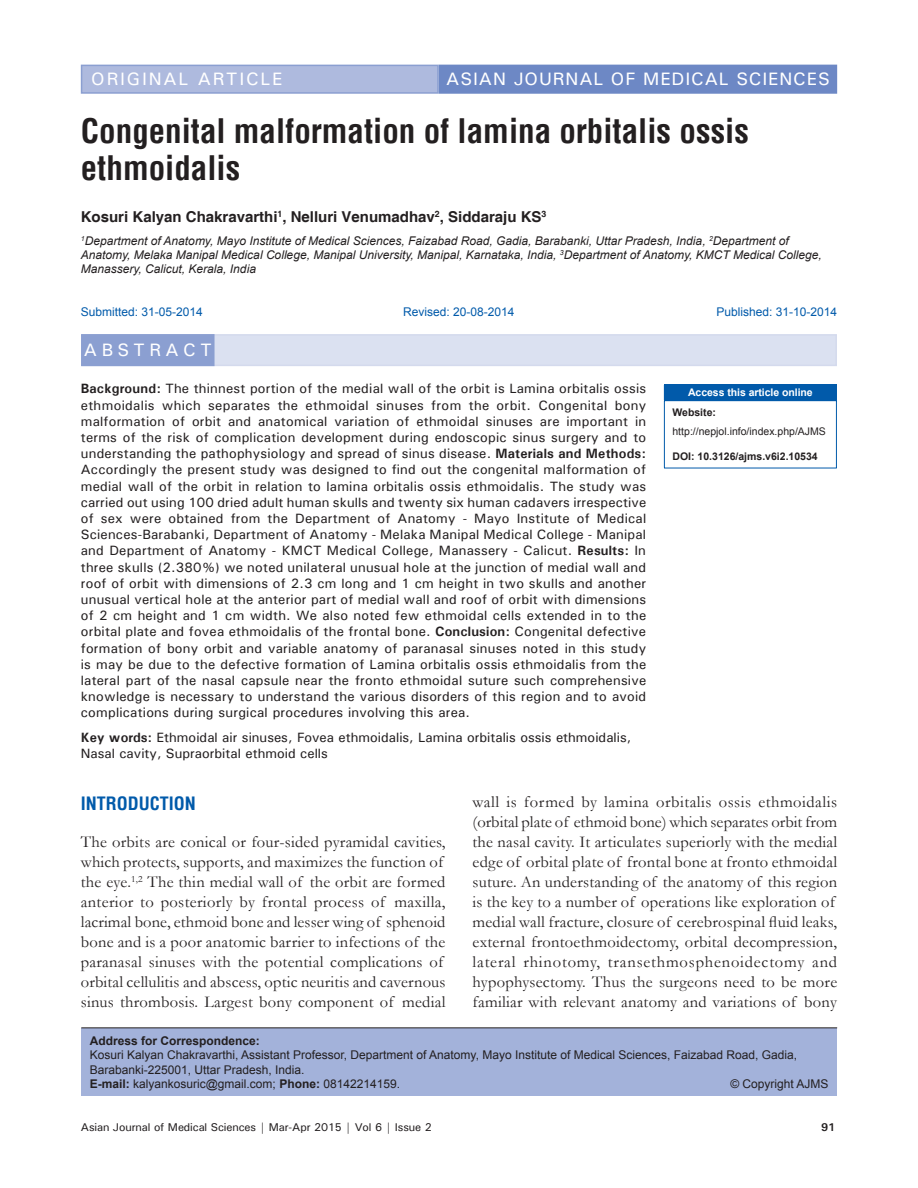
<style>
.page{position:relative;width:918px;height:1188px;background:#fff}
.page>*{position:absolute;margin:0;border:0;box-sizing:border-box;transform-origin:0 0}
.t1{font:700 condensed 33px/37.5px "Helvetica";color:#231f20}
.t2{font:500 18px "Univers";letter-spacing:.05em;color:#fff}
.t3{font:500 18px "Univers";letter-spacing:.1em;color:#fff}
.t4{font:700 condensed 18px "Helvetica";color:#015aaa}
.t5{font:500 18px "Univers";letter-spacing:.25em;color:#fff}
.t6{font:16.5px/20px "Garamond";letter-spacing:.015em;color:#231f20}
.t7{font:700 15px "Helvetica";color:#231f20}
.t8{font:500 13.5px/16.2px "Univers";color:#231f20;text-align:justify}
.t9{font:italic 12px/14.4px "Arial";color:#231f20}
.t10{font:12px/14.4px "Arial";color:#231f20}
.t11{font:12px "Arial";color:#015aaa}
.t12{font:700 12px "Arial";color:#231f20}
.t13{font:500 11.25px "Univers";letter-spacing:-.01em;color:#231f20}
.t14{font:700 11.25px "Univers";color:#231f20}
.t15{font:700 10.5px "Arial";color:#231f20}
.t16{font:10.5px "Arial";color:#231f20}
.t17{font:700 10.5px "Arial";letter-spacing:-.005em;color:#fff}
.s1{font-weight:700}
</style>
<div class="page">
<div style="left:82px;top:65px;width:356px;height:28px;background:#aebade"></div>
<div style="left:81px;top:65px;width:358px;height:29px;border:2px solid #8b9fd1"></div>
<div style="left:440px;top:65px;width:396px;height:28px;background:#6d88c5"></div>
<div style="left:439px;top:65px;width:398px;height:29px;border:2px solid #6d88c5"></div>
<div style="left:82px;top:335px;width:754px;height:30px;background:#dbe1f1"></div>
<div style="left:81px;top:334px;width:756px;height:32px;border:2px solid #d4daed"></div>
<div style="left:82px;top:335px;width:132px;height:30px;background:#8b9fd1"></div>
<div style="left:81px;top:334px;width:134px;height:32px;border:2px solid #8b9fd1"></div>
<div style="left:81px;top:1028px;width:756px;height:68px;background:#a3b2da"></div>
<hr style="left:81px;top:1027px;width:756px;height:1px;background:#231f20">
<div style="left:664px;top:385px;width:172px;height:16px;background:#015aaa"></div>
<hr style="left:664px;top:384px;width:173px;height:1px;background:#015aaa">
<svg style="left:836px;top:385px;width:1px;height:15px"></svg>
<hr style="left:664px;top:401px;width:1px;height:67px;background:#015aaa">
<hr style="left:664px;top:400px;width:173px;height:1px;background:#015aaa">
<hr style="left:836px;top:401px;width:1px;height:67px;background:#015aaa">
<hr style="left:664px;top:468px;width:173px;height:1px;background:#015aaa">
<h2 class="t3" style="left:91px;top:67px;width:192px">ORIGINAL ARTICLE</h2>
<h2 class="t2" style="left:446px;top:68px;width:385px">ASIAN JOURNAL OF MEDICAL SCIENCES</h2>
<h1 class="t1" style="left:81px;top:112px;width:670px">Congenital malformation of lamina orbitalis ossis ethmoidalis</h1>
<p class="t7" style="left:81px;top:208px;width:467px">Kosuri Kalyan Chakravarthi<sup>1</sup>, Nelluri Venumadhav<sup>2</sup>, Siddaraju KS<sup>3</sup></p>
<p class="t9" style="left:81px;top:233px;width:743px"><sup>1</sup>Department of Anatomy, Mayo Institute of Medical Sciences, Faizabad Road, Gadia, Barabanki, Uttar Pradesh, India, <sup>2</sup>Department of<br>Anatomy, Melaka Manipal Medical College, Manipal University, Manipal, Karnataka, India, <sup>3</sup>Department of Anatomy, KMCT Medical College,<br>Manassery, Calicut, Kerala, India</p>
<p class="t11" style="left:81px;top:305px;width:124px">Submitted: 31-05-2014</p>
<p class="t11" style="left:403px;top:305px;width:113px">Revised: 20-08-2014</p>
<p class="t11" style="left:716px;top:305px;width:122px">Published: 31-10-2014</p>
<h2 class="t5" style="left:84px;top:339px;width:129px">ABSTRACT</h2>
<p class="t8" style="left:81px;top:380px;width:567px"><span class="s1">Background:</span> The thinnest portion of the medial wall of the orbit is Lamina orbitalis ossis ethmoidalis which separates the ethmoidal sinuses from the orbit. Congenital bony malformation of orbit and anatomical variation of ethmoidal sinuses are important in terms of the risk of complication development during endoscopic sinus surgery and to understanding the pathophysiology and spread of sinus disease. <span class="s1">Materials and Methods:<br></span>Accordingly the present study was designed to find out the congenital malformation of medial wall of the orbit in relation to lamina orbitalis ossis ethmoidalis. The study was carried out using 100 dried adult human skulls and twenty six human cadavers irrespective of sex were obtained from the Department of Anatomy - Mayo Institute of Medical Sciences-Barabanki, Department of Anatomy - Melaka Manipal Medical College - Manipal and Department of Anatomy - KMCT Medical College, Manassery - Calicut. <span class="s1">Results:</span> In three skulls (2.380%) we noted unilateral unusual hole at the junction of medial wall and roof of orbit with dimensions of 2.3 cm long and 1 cm height in two skulls and another unusual vertical hole at the anterior part of medial wall and roof of orbit with dimensions of 2 cm height and 1 cm width. We also noted few ethmoidal cells extended in to the orbital plate and fovea ethmoidalis of the frontal bone. <span class="s1">Conclusion:</span> Congenital defective formation of bony orbit and variable anatomy of paranasal sinuses noted in this study is may be due to the defective formation of Lamina orbitalis ossis ethmoidalis from the lateral part of the nasal capsule near the fronto ethmoidal suture such comprehensive knowledge is necessary to understand the various disorders of this region and to avoid complications during surgical procedures involving this area.</p>
<p class="t8" style="left:81px;top:729px;width:552px"><span class="s1">Key words:</span> Ethmoidal air sinuses, Fovea ethmoidalis, Lamina orbitalis ossis ethmoidalis,<br>Nasal cavity, Supraorbital ethmoid cells</p>
<p class="t17" style="left:688px;top:387px;width:126px">Access this article online</p>
<p class="t15" style="left:672px;top:407px;width:45px">Website:</p>
<p class="t16" style="left:672px;top:426px;width:155px">http://nepjol.info/index.php/AJMS</p>
<p class="t15" style="left:672px;top:450px;width:147px">DOI: 10.3126/ajms.v6i2.10534</p>
<h2 class="t4" style="left:81px;top:792px;width:117px">INTRODUCTION</h2>
<p class="t6" style="left:81px;top:832px;width:366px">The orbits are conical or four-sided pyramidal cavities, which protects, supports, and maximizes the function of the eye.<sup>1,2</sup> The thin medial wall of the orbit are formed anterior to posteriorly by frontal process of maxilla, lacrimal bone, ethmoid bone and lesser wing of sphenoid bone and is a poor anatomic barrier to infections of the paranasal sinuses with the potential complications of orbital cellulitis and abscess, optic neuritis and cavernous sinus thrombosis. Largest bony component of medial</p>
<p class="t6" style="left:473px;top:793px;width:366px">wall is formed by lamina orbitalis ossis ethmoidalis (orbital plate of ethmoid bone) which separates orbit from the nasal cavity. It articulates superiorly with the medial edge of orbital plate of frontal bone at fronto ethmoidal suture. An understanding of the anatomy of this region is the key to a number of operations like exploration of medial wall fracture, closure of cerebrospinal fluid leaks, external frontoethmoidectomy, orbital decompression, lateral rhinotomy, transethmosphenoidectomy and hypophysectomy. Thus the surgeons need to be more familiar with relevant anatomy and variations of bony</p>
<p class="t12" style="left:90px;top:1034px;width:172px">Address for Correspondence:</p>
<p class="t10" style="left:90px;top:1048px;width:709px">Kosuri Kalyan Chakravarthi, Assistant Professor, Department of Anatomy, Mayo Institute of Medical Sciences, Faizabad Road, Gadia,<br>Barabanki-225001, Uttar Pradesh, India.<br><span class="s1">E-mail:</span> kalyankosuric@gmail.com; <span class="s1">Phone:</span> 08142214159.</p>
<p class="t10" style="left:730px;top:1077px;width:100px">© Copyright AJMS</p>
<p class="t13" style="left:81px;top:1120px;width:352px">Asian Journal of Medical Sciences | Mar-Apr 2015 | Vol 6 | Issue 2</p>
<p class="t14" style="left:821px;top:1120px;width:16px">91</p>
</div>
